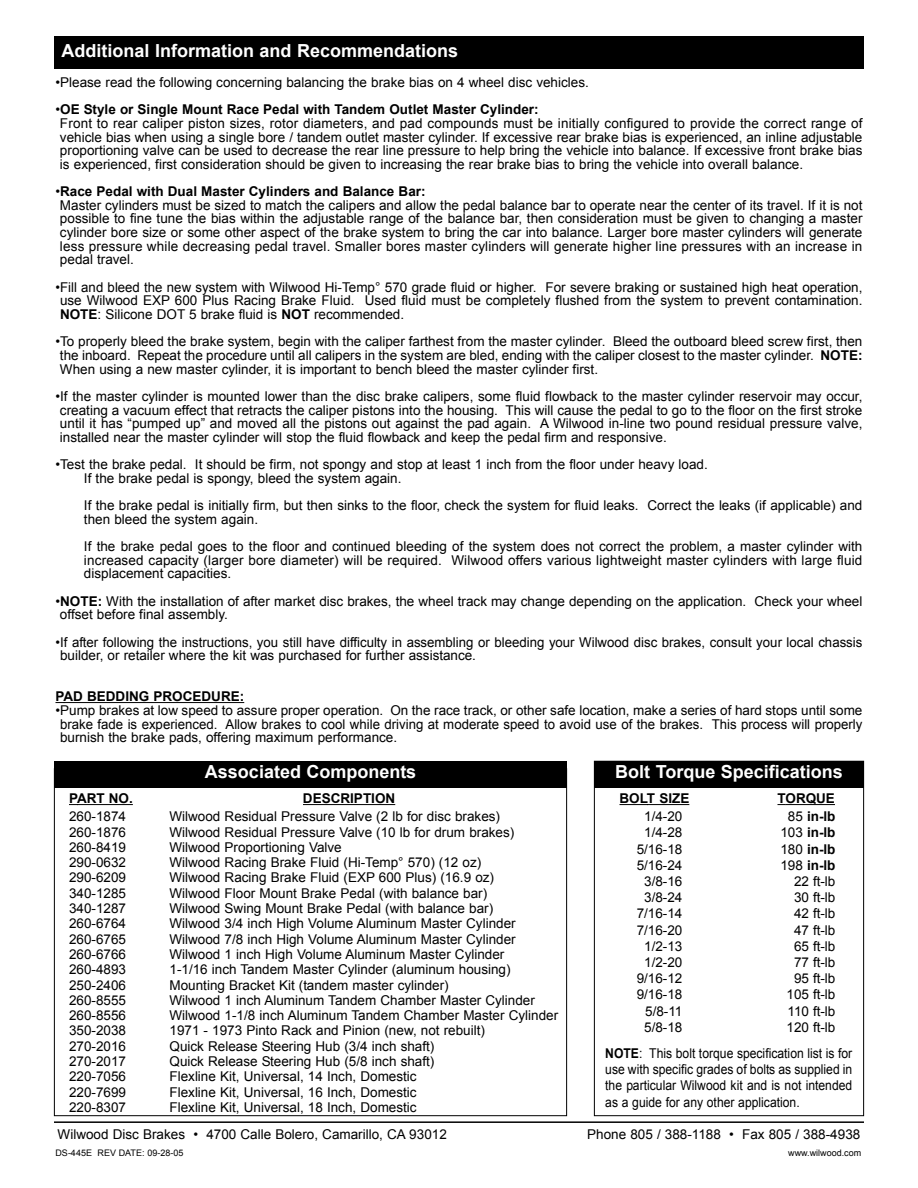
<style>
.page{position:relative;width:918px;height:1188px;background:#fff}
.page>*{position:absolute;margin:0;border:0;box-sizing:border-box;transform-origin:0 0}
.t1{font:700 18px "Arial";color:#fff}
.t2{font:13.5px/15.3px "Arial";color:#000}
.t3{font:13.5px/16.2px "Arial";color:#000;text-align:justify;scale:.9 1}
.t4{font:700 13.5px "Arial";color:#000}
.t5{font:9px "Arial";color:#000}
.s1{font-weight:700}
</style>
<div class="page">
<div style="left:54px;top:37px;width:810px;height:32px;background:#000"></div>
<hr style="left:64px;top:702px;width:180px;height:1px;background:#000">
<div style="left:594px;top:761px;width:270px;height:27px;background:#000"></div>
<svg style="left:620px;top:804px;width:27px;height:1px"></svg>
<hr style="left:647px;top:804px;width:42px;height:1px;background:#000">
<hr style="left:785px;top:804px;width:50px;height:1px;background:#000">
<div style="left:54px;top:761px;width:513px;height:27px;background:#000"></div>
<hr style="left:77px;top:804px;width:56px;height:1px;background:#000">
<hr style="left:303px;top:804px;width:92px;height:1px;background:#000">
<hr style="left:54px;top:1121px;width:810px;height:2px;background:#000">
<h1 class="t1" style="left:62px;top:41px;width:398px">Additional Information and Recommendations</h1>
<p class="t2" style="left:56px;top:75px;width:535px">•Please read the following concerning balancing the brake bias on 4 wheel disc vehicles.</p>
<p class="t2" style="left:60px;top:103px;width:804px;line-height:13.6px;text-indent:-4px">•<span class="s1">OE Style or Single Mount Race Pedal with Tandem Outlet Master Cylinder:<br></span>Front to rear caliper piston sizes, rotor diameters, and pad compounds must be initially configured to provide the correct range of vehicle bias when using a single bore / tandem outlet master cylinder. If excessive rear brake bias is experienced, an inline adjustable proportioning valve can be used to decrease the rear line pressure to help bring the vehicle into balance. If excessive front brake bias is experienced, first consideration should be given to increasing the rear brake bias to bring the vehicle into overall balance.</p>
<p class="t2" style="left:60px;top:185px;width:804px;line-height:13.6px;text-indent:-4px">•<span class="s1">Race Pedal with Dual Master Cylinders and Balance Bar:<br></span>Master cylinders must be sized to match the calipers and allow the pedal balance bar to operate near the center of its travel. If it is not possible to fine tune the bias within the adjustable range of the balance bar, then consideration must be given to changing a master cylinder bore size or some other aspect of the brake system to bring the car into balance. Larger bore master cylinders will generate less pressure while decreasing pedal travel. Smaller bores master cylinders will generate higher line pressures with an increase in pedal travel.</p>
<p class="t2" style="left:60px;top:280px;width:804px;line-height:13.6px;text-align:justify;text-indent:-4px">•Fill and bleed the new system with Wilwood Hi-Temp° 570 grade fluid or higher. For severe braking or sustained high heat operation, use Wilwood EXP 600 Plus Racing Brake Fluid. Used fluid must be completely flushed from the system to prevent contamination.<br><span class="s1">NOTE</span>: Silicone DOT 5 brake fluid is <span class="s1">NOT</span> recommended.</p>
<p class="t2" style="left:60px;top:335px;width:804px;line-height:13.6px;text-align:justify;text-indent:-4px">•To properly bleed the brake system, begin with the caliper farthest from the master cylinder. Bleed the outboard bleed screw first, then the inboard. Repeat the procedure until all calipers in the system are bled, ending with the caliper closest to the master cylinder. <span class="s1">NOTE:<br></span>When using a new master cylinder, it is important to bench bleed the master cylinder first.</p>
<p class="t2" style="left:60px;top:389px;width:804px;line-height:13.6px;text-align:justify;text-indent:-4px">•If the master cylinder is mounted lower than the disc brake calipers, some fluid flowback to the master cylinder reservoir may occur, creating a vacuum effect that retracts the caliper pistons into the housing. This will cause the pedal to go to the floor on the first stroke until it has “pumped up” and moved all the pistons out against the pad again. A Wilwood in-line two pound residual pressure valve, installed near the master cylinder will stop the fluid flowback and keep the pedal firm and responsive.</p>
<p class="t2" style="left:84px;top:458px;width:625px;line-height:13.6px;text-indent:-28px">•Test the brake pedal. It should be firm, not spongy and stop at least 1 inch from the floor under heavy load.<br>If the brake pedal is spongy, bleed the system again.</p>
<p class="t2" style="left:84px;top:499px;width:780px;line-height:13.6px">If the brake pedal is initially firm, but then sinks to the floor, check the system for fluid leaks. Correct the leaks (if applicable) and then bleed the system again.</p>
<p class="t2" style="left:84px;top:540px;width:780px;line-height:13.6px;text-align:justify">If the brake pedal goes to the floor and continued bleeding of the system does not correct the problem, a master cylinder with increased capacity (larger bore diameter) will be required. Wilwood offers various lightweight master cylinders with large fluid displacement capacities.</p>
<p class="t2" style="left:60px;top:594px;width:804px;line-height:13.6px;text-indent:-4px">•<span class="s1">NOTE:</span> With the installation of after market disc brakes, the wheel track may change depending on the application. Check your wheel offset before final assembly.</p>
<p class="t2" style="left:60px;top:635px;width:804px;line-height:13.6px;text-indent:-4px">•If after following the instructions, you still have difficulty in assembling or bleeding your Wilwood disc brakes, consult your local chassis builder, or retailer where the kit was purchased for further assistance.</p>
<p class="t4" style="left:56px;top:689px;width:190px">PAD BEDDING PROCEDURE:</p>
<p class="t2" style="left:60px;top:703px;width:804px;line-height:13.6px;text-align:justify;text-indent:-4px">•Pump brakes at low speed to assure proper operation. On the race track, or other safe location, make a series of hard stops until some brake fade is experienced. Allow brakes to cool while driving at moderate speed to avoid use of the brakes. This process will properly burnish the brake pads, offering maximum performance.</p>
<h1 class="t1" style="left:205px;top:762px;width:213px">Associated Components</h1>
<p class="t4" style="left:69px;top:791px;width:65px">PART NO.</p>
<p class="t4" style="left:303px;top:791px;width:94px">DESCRIPTION</p>
<p class="t2" style="left:69px;top:809px;width:59px;text-align:justify">260-1874<br>260-1876<br>260-8419<br>290-0632<br>290-6209<br>340-1285<br>340-1287<br>260-6764<br>260-6765<br>260-6766<br>260-4893<br>250-2406<br>260-8555<br>260-8556<br>350-2038<br>270-2016<br>270-2017<br>220-7056<br>220-7699<br>220-8307</p>
<p class="t2" style="left:169px;top:809px;width:390px">Wilwood Residual Pressure Valve (2 lb for disc brakes)<br>Wilwood Residual Pressure Valve (10 lb for drum brakes)<br>Wilwood Proportioning Valve<br>Wilwood Racing Brake Fluid (Hi-Temp° 570) (12 oz)<br>Wilwood Racing Brake Fluid (EXP 600 Plus) (16.9 oz)<br>Wilwood Floor Mount Brake Pedal (with balance bar)<br>Wilwood Swing Mount Brake Pedal (with balance bar)<br>Wilwood 3/4 inch High Volume Aluminum Master Cylinder Wilwood 7/8 inch High Volume Aluminum Master Cylinder Wilwood 1 inch High Volume Aluminum Master Cylinder<br>1-1/16 inch Tandem Master Cylinder (aluminum housing)<br>Mounting Bracket Kit (tandem master cylinder)<br>Wilwood 1 inch Aluminum Tandem Chamber Master Cylinder Wilwood 1-1/8 inch Aluminum Tandem Chamber Master Cylinder 1971 - 1973 Pinto Rack and Pinion (new, not rebuilt)<br>Quick Release Steering Hub (3/4 inch shaft)<br>Quick Release Steering Hub (5/8 inch shaft)<br>Flexline Kit, Universal, 14 Inch, Domestic<br>Flexline Kit, Universal, 16 Inch, Domestic<br>Flexline Kit, Universal, 18 Inch, Domestic</p>
<h1 class="t1" style="left:615px;top:762px;width:229px">Bolt Torque Specifications</h1>
<p class="t4" style="left:620px;top:791px;width:71px">BOLT SIZE</p>
<p class="t4" style="left:777px;top:791px;width:59px">TORQUE</p>
<p class="t2" style="left:637px;top:808px;width:47px;line-height:16.2px;text-align:right">1/4-20<br>1/4-28<br>5/16-18<br>5/16-24<br>3/8-16<br>3/8-24<br>7/16-14<br>7/16-20<br>1/2-13<br>1/2-20<br>9/16-12<br>9/16-18<br>5/8-11<br>5/8-18</p>
<p class="t2" style="left:780px;top:808px;width:57px;line-height:16.2px;text-align:right">85 <span class="s1">in-lb<br></span>103 <span class="s1">in-lb<br></span>180 <span class="s1">in-lb<br></span>198 <span class="s1">in-lb<br></span>22 ft-lb<br>30 ft-lb<br>42 ft-lb<br>47 ft-lb<br>65 ft-lb<br>77 ft-lb<br>95 ft-lb<br>105 ft-lb<br>110 ft-lb<br>120 ft-lb</p>
<p class="t3" style="left:605px;top:1045px;width:276px"><span class="s1">NOTE</span>: This bolt torque specification list is for use with specific grades of bolts as supplied in the particular Wilwood kit and is not intended as a guide for any other application.</p>
<p class="t2" style="left:58px;top:1127px;width:391px">Wilwood Disc Brakes • 4700 Calle Bolero, Camarillo, CA 93012</p>
<p class="t2" style="left:587px;top:1127px;width:275px">Phone 805 / 388-1188 • Fax 805 / 388-4938</p>
<p class="t5" style="left:56px;top:1147px;width:129px">DS-445E REV DATE: 09-28-05</p>
<p class="t5" style="left:788px;top:1148px;width:75px">www.wilwood.com</p>
</div>
